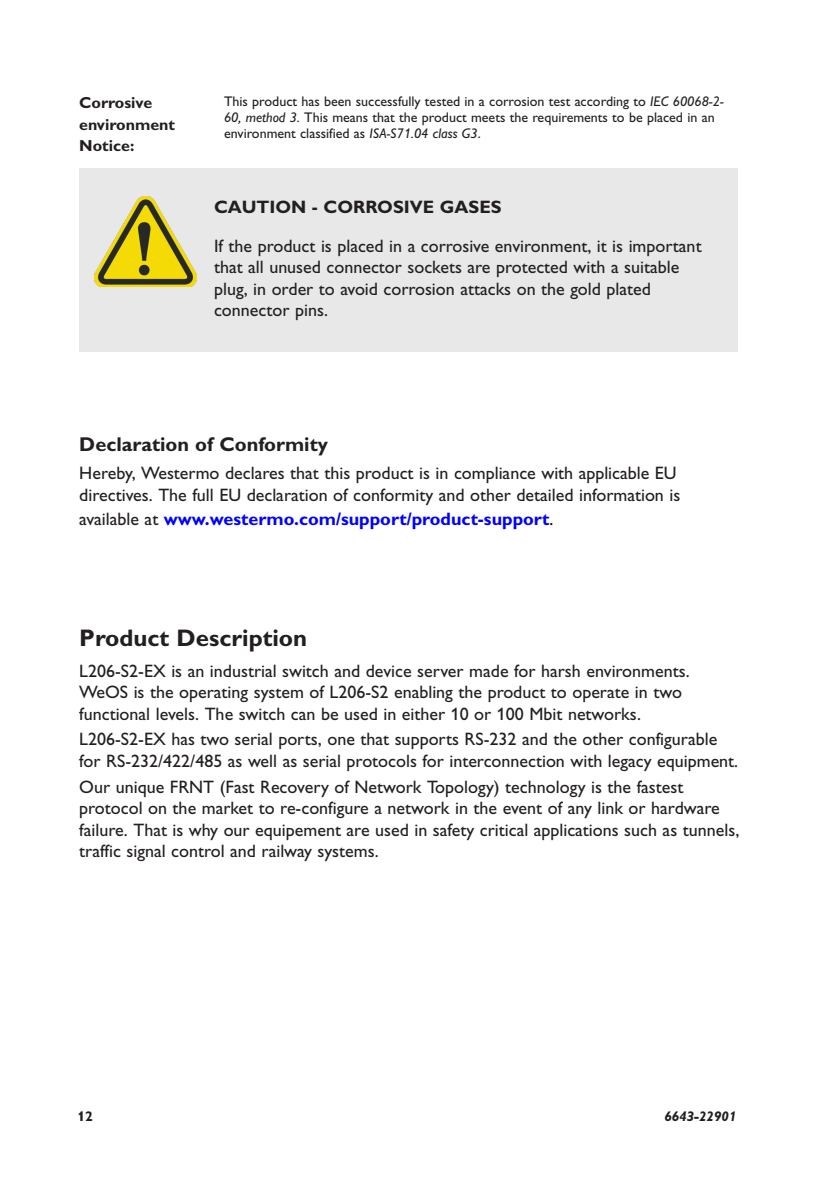
<style>
.page{position:relative;width:840px;height:1191px;background:#fff}
.page>*{position:absolute;margin:0;border:0;box-sizing:border-box;transform-origin:0 0}
.huvudrubrik__1{font:700 24px "Gill Alt One Mod";color:#231f20}
.Underrubrik__2{font:700 20px "Gill Alt One Mod";color:#231f20}
.Brödtext{font:18px/21.6px "Gill Alt One Mod";color:#231f20}
.hf_mellanrubbe__3{font:18px/21.6px "Gill Alt One Mod";color:#231f20}
.Brödtext-2{font:700 18px "Gill Alt One Mod";color:#00f}
.hf_mellanrubbe__3-2{font:700 18px "Gill Alt One Mod";color:#231f20}
.Brödtext-3{font:700 16px/21.6px "Gill Alt One Mod";color:#231f20}
.Brödtext-4{font:14px/16px "Gill Alt One Mod";color:#231f20}
.t1{font:italic 700 14px "Gill Alt One Mod";color:#231f20}
.t2{font:700 14px "Gill Alt One Mod";color:#231f20}
.s1{font-style:italic}
.s2{font-weight:400;color:#231f20}
.s3{font-weight:400;color:#000}
</style>
<div class="page">
<div style="left:79px;top:168px;width:658px;height:184px;background:#e8e8e8"></div>
<img style="left:95px;top:197px;width:101px;height:89px">
<p class="Brödtext-3" style="left:79px;top:92px;width:97px">Corrosive environment<br>Notice:</p>
<p class="Brödtext-4" style="left:224px;top:93px;width:500px">This product has been successfully tested in a corrosion test according to <span class="s1">IEC 60068-2-<br>60, method 3.</span> This means that the product meets the requirements to be placed in an environment classified as <span class="s1">ISA-S71.04 class G3</span>.</p>
<p class="hf_mellanrubbe__3-2" style="left:214px;top:197px;width:289px">CAUTION - CORROSIVE GASES</p>
<p class="hf_mellanrubbe__3" style="left:214px;top:235px;width:489px">If the product is placed in a corrosive environment, it is important that all unused connector sockets are protected with a suitable plug, in order to avoid corrosion attacks on the gold plated connector pins.</p>
<p class="Underrubrik__2" style="left:79px;top:433px;width:250px">Declaration of Conformity</p>
<p class="Brödtext" style="left:79px;top:463px;width:602px">Hereby, Westermo declares that this product is in compliance with applicable EU directives. The full EU declaration of conformity and other detailed information is</p>
<p class="Brödtext-2" style="left:79px;top:508px;width:475px"><span class="s2">available at</span> www.westermo.com/support/product-support<span class="s3">.</span></p>
<p class="huvudrubrik__1" style="left:79px;top:624px;width:229px">Product Description</p>
<p class="Brödtext" style="left:79px;top:660px;width:611px">L206-S2-EX is an industrial switch and device server made for harsh environments.<br>WeOS is the operating system of L206-S2 enabling the product to operate in two functional levels. The switch can be used in either 10 or 100 Mbit networks.</p>
<p class="Brödtext" style="left:79px;top:728px;width:660px">L206-S2-EX has two serial ports, one that supports RS-232 and the other configurable for RS-232/422/485 as well as serial protocols for interconnection with legacy equipment.</p>
<p class="Brödtext" style="left:79px;top:776px;width:661px">Our unique FRNT (Fast Recovery of Network Topology) technology is the fastest protocol on the market to re-configure a network in the event of any link or hardware failure. That is why our equipement are used in safety critical applications such as tunnels, traffic signal control and railway systems.</p>
<p class="t2" style="left:77px;top:1108px;width:17px">12</p>
<p class="t1" style="left:664px;top:1108px;width:73px">6643-22901</p>
</div>
